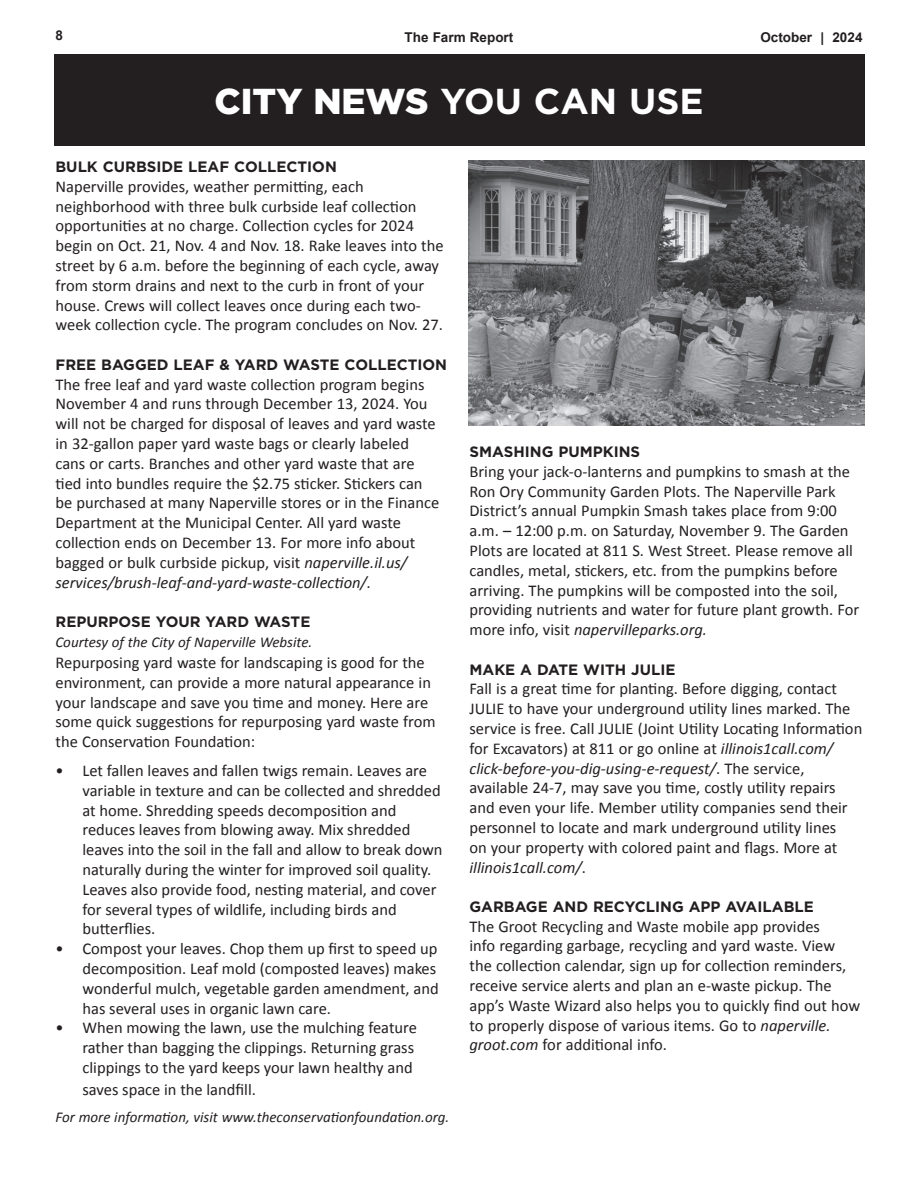
<style>
.page{position:relative;width:918px;height:1188px;background:#fff}
.page>*{position:absolute;margin:0;border:0;box-sizing:border-box;transform-origin:0 0}
.t1{font:700 36px "Gotham";color:#fff}
.t2{font:16.5px/19.8px "Calibri";color:#231f20}
.t3{font:700 15px "Gotham";color:#231f20}
.t4{font:italic 15px "Calibri";color:#231f20}
.t5{font:700 13.5px "Arial";color:#231f20}
.s1{font-weight:900}
.s2{font-style:italic}
</style>
<div class="page">
<div style="left:54px;top:54px;width:810px;height:92px;background:#231f20"></div>
<img style="left:468px;top:160px;width:396px;height:266px">
<p class="t5" style="left:56px;top:26px;width:9px">8</p>
<p class="t5" style="left:405px;top:28px;width:110px">The Farm Report</p>
<p class="t5" style="left:760px;top:28px;width:104px">October | 2024</p>
<h1 class="t1" style="left:214px;top:78px;width:491px"><span class="s1">CITY NEWS</span> YOU CAN USE</h1>
<p class="t3" style="left:56px;top:157px;width:283px">BULK CURBSIDE LEAF COLLECTION</p>
<p class="t2" style="left:56px;top:176px;width:390px">Naperville provides, weather permitting, each neighborhood with three bulk curbside leaf collection opportunities at no charge. Collection cycles for 2024 begin on Oct. 21, Nov. 4 and Nov. 18. Rake leaves into the street by 6 a.m. before the beginning of each cycle, away from storm drains and next to the curb in front of your house. Crews will collect leaves once during each two&shy;week collection cycle. The program concludes on Nov. 27.</p>
<p class="t3" style="left:56px;top:355px;width:393px">FREE BAGGED LEAF &amp; YARD WASTE COLLECTION</p>
<p class="t2" style="left:56px;top:374px;width:385px">The free leaf and yard waste collection program begins November 4 and runs through December 13, 2024. You will not be charged for disposal of leaves and yard waste in 32-gallon paper yard waste bags or clearly labeled cans or carts. Branches and other yard waste that are tied into bundles require the $2.75 sticker. Stickers can be purchased at many Naperville stores or in the Finance Department at the Municipal Center. All yard waste collection ends on December 13. For more info about bagged or bulk curbside pickup, visit <span class="s2">naperville.il.us/ services/brush-leaf-and-yard-waste-collection/.</span></p>
<p class="t3" style="left:56px;top:612px;width:256px">REPURPOSE YOUR YARD WASTE</p>
<p class="t4" style="left:56px;top:631px;width:258px">Courtesy of the City of Naperville Website.</p>
<p class="t2" style="left:56px;top:652px;width:382px">Repurposing yard waste for landscaping is good for the environment, can provide a more natural appearance in your landscape and save you time and money. Here are some quick suggestions for repurposing yard waste from the Conservation Foundation:</p>
<p class="t2" style="left:82px;top:760px;width:361px;text-indent:-27px">• Let fallen leaves and fallen twigs remain. Leaves are variable in texture and can be collected and shredded at home. Shredding speeds decomposition and reduces leaves from blowing away. Mix shredded leaves into the soil in the fall and allow to break down naturally during the winter for improved soil quality.<br>Leaves also provide food, nesting material, and cover for several types of wildlife, including birds and butterflies.</p>
<p class="t2" style="left:82px;top:938px;width:358px;text-indent:-27px">• Compost your leaves. Chop them up first to speed up decomposition. Leaf mold (composted leaves) makes wonderful mulch, vegetable garden amendment, and has several uses in organic lawn care.</p>
<p class="t2" style="left:82px;top:1018px;width:336px;text-indent:-27px">• When mowing the lawn, use the mulching feature rather than bagging the clippings. Returning grass clippings to the yard keeps your lawn healthy and</p>
<p class="t2" style="left:82px;top:1079px;width:175px">saves space in the landfill.</p>
<p class="t4" style="left:56px;top:1106px;width:395px">For more information, visit www.theconservationfoundation.org.</p>
<p class="t3" style="left:470px;top:442px;width:172px">SMASHING PUMPKINS</p>
<p class="t2" style="left:470px;top:461px;width:391px">Bring your jack-o-lanterns and pumpkins to smash at the Ron Ory Community Garden Plots. The Naperville Park District’s annual Pumpkin Smash takes place from 9:00 a.m. – 12:00 p.m. on Saturday, November 9. The Garden Plots are located at 811 S. West Street. Please remove all candles, metal, stickers, etc. from the pumpkins before arriving. The pumpkins will be composted into the soil, providing nutrients and water for future plant growth. For more info, visit <span class="s2">napervilleparks.org.</span></p>
<p class="t3" style="left:470px;top:659px;width:207px">MAKE A DATE WITH JULIE</p>
<p class="t2" style="left:470px;top:679px;width:394px">Fall is a great time for planting. Before digging, contact JULIE to have your underground utility lines marked. The service is free. Call JULIE (Joint Utility Locating Information for Excavators) at 811 or go online at <span class="s2">illinois1call.com/ click-before-you-dig-using-e-request/</span>. The service, available 24-7, may save you time, costly utility repairs and even your life. Member utility companies send their personnel to locate and mark underground utility lines<br>on your property with colored paint and flags. More at <span class="s2">illinois1call.com/</span>.</p>
<p class="t3" style="left:470px;top:897px;width:346px">GARBAGE AND RECYCLING APP AVAILABLE</p>
<p class="t2" style="left:470px;top:916px;width:392px">The Groot Recycling and Waste mobile app provides<br>info regarding garbage, recycling and yard waste. View the collection calendar, sign up for collection reminders, receive service alerts and plan an e-waste pickup. The app’s Waste Wizard also helps you to quickly find out how to properly dispose of various items. Go to <span class="s2">naperville. groot.com</span> for additional info.</p>
</div>
